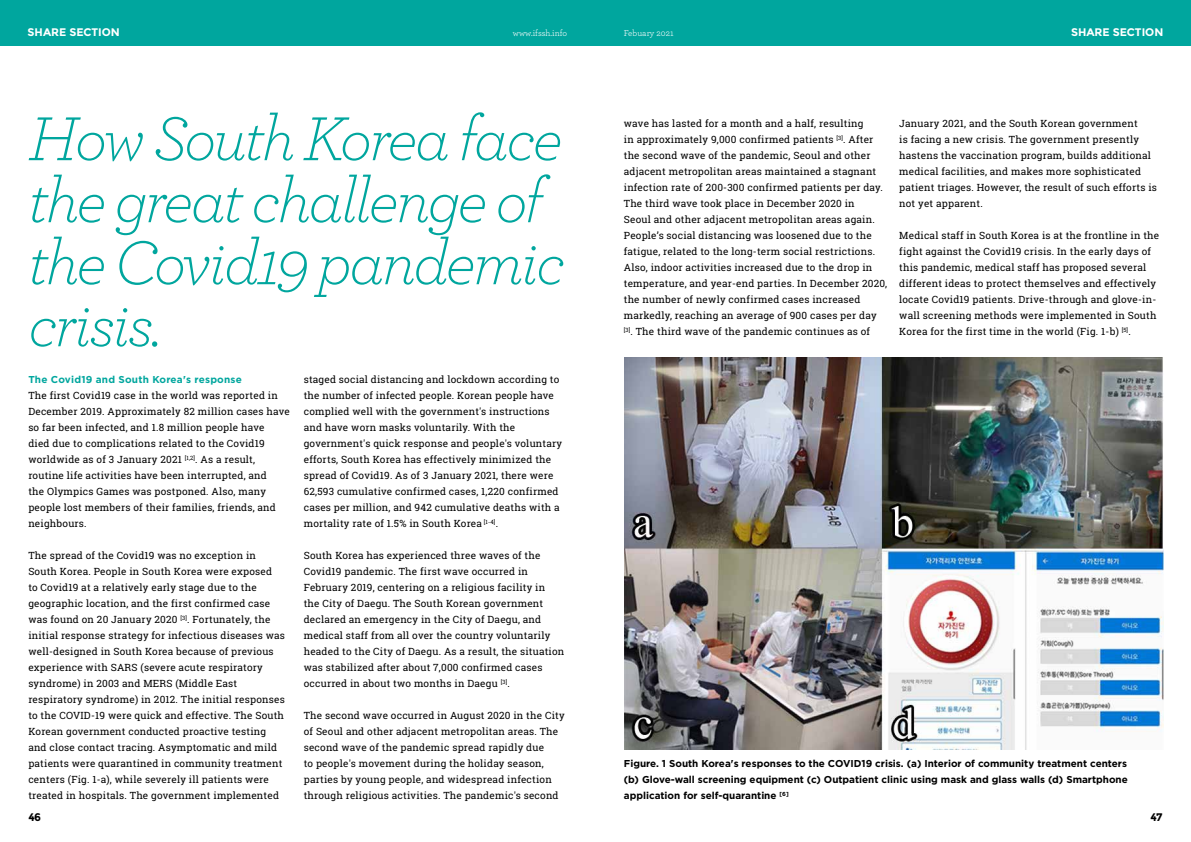
<style>
.page{position:relative;width:1191px;height:842px;background:#fff}
.page>*{position:absolute;margin:0;border:0;box-sizing:border-box;transform-origin:0 0}
.t1{font:italic 300 65px/62px "Archer Pro";letter-spacing:-.04em;color:#00a69e}
.t2{font:700 11px "Montserrat";color:#fff}
.t3{font:700 11px "Montserrat";color:#000}
.t4{font:10px/16px "Roboto Slab";letter-spacing:.02em;color:#000}
.t5{font:700 10px/16px "Gotham";color:#000;text-align:justify}
.t6{font:700 10px "Gotham";letter-spacing:.02em;color:#00a69e}
.t7{font:9px "Archer Pro";color:#fff}
</style>
<div class="page">
<div style="left:595px;top:0;width:596px;height:45px;background:#00a69e"></div>
<img style="left:624px;top:357px;width:539px;height:392px">
<div style="left:0;top:0;width:595px;height:45px;background:#00a69e"></div>
<p class="t2" style="left:28px;top:26px;width:94px">SHARE SECTION</p>
<p class="t7" style="left:513px;top:26px;width:56px">www.ifssh.info</p>
<p class="t7" style="left:624px;top:26px;width:51px">Febuary 2021</p>
<p class="t2" style="left:1071px;top:26px;width:94px">SHARE SECTION</p>
<h1 class="t1" style="left:28px;top:104px;width:538px">How South Korea face the great challenge of the Covid19 pandemic crisis.</h1>
<p class="t6" style="left:28px;top:373px;width:215px">The Covid19 and South Korea's response</p>
<p class="t4" style="left:28px;top:387px;width:263px">The first Covid19 case in the world was reported in December 2019. Approximately 82 million cases have so far been infected, and 1.8 million people have<br>died due to complications related to the Covid19 worldwide as of 3 January 2021 <sup>[1,2]</sup>. As a result, routine life activities have been interrupted, and<br>the Olympics Games was postponed. Also, many people lost members of their families, friends, and neighbours.</p>
<p class="t4" style="left:28px;top:547px;width:258px">The spread of the Covid19 was no exception in South Korea. People in South Korea were exposed<br>to Covid19 at a relatively early stage due to the geographic location, and the first confirmed case was found on 20 January 2020 <sup>[3]</sup>. Fortunately, the initial response strategy for infectious diseases was well-designed in South Korea because of previous experience with SARS (severe acute respiratory syndrome) in 2003 and MERS (Middle East respiratory syndrome) in 2012. The initial responses to the COVID-19 were quick and effective. The South Korean government conducted proactive testing and close contact tracing. Asymptomatic and mild patients were quarantined in community treatment centers (Fig. 1-a), while severely ill patients were treated in hospitals. The government implemented</p>
<p class="t4" style="left:304px;top:371px;width:260px">staged social distancing and lockdown according to the number of infected people. Korean people have complied well with the government's instructions and have worn masks voluntarily. With the government's quick response and people's voluntary efforts, South Korea has effectively minimized the spread of Covid19. As of 3 January 2021, there were 62,593 cumulative confirmed cases, 1,220 confirmed cases per million, and 942 cumulative deaths with a mortality rate of 1.5% in South Korea <sup>[1-4]</sup>.</p>
<p class="t4" style="left:304px;top:547px;width:262px">South Korea has experienced three waves of the Covid19 pandemic. The first wave occurred in February 2019, centering on a religious facility in<br>the City of Daegu. The South Korean government declared an emergency in the City of Daegu, and medical staff from all over the country voluntarily headed to the City of Daegu. As a result, the situation was stabilized after about 7,000 confirmed cases occurred in about two months in Daegu <sup>[3]</sup>.</p>
<p class="t4" style="left:304px;top:707px;width:262px">The second wave occurred in August 2020 in the City of Seoul and other adjacent metropolitan areas. The second wave of the pandemic spread rapidly due<br>to people's movement during the holiday season, parties by young people, and widespread infection through religious activities. The pandemic's second</p>
<p class="t4" style="left:624px;top:115px;width:265px">wave has lasted for a month and a half, resulting<br>in approximately 9,000 confirmed patients <sup>[3]</sup>. After the second wave of the pandemic, Seoul and other adjacent metropolitan areas maintained a stagnant infection rate of 200-300 confirmed patients per day.<br>The third wave took place in December 2020 in<br>Seoul and other adjacent metropolitan areas again.<br>People’s social distancing was loosened due to the fatigue, related to the long-term social restrictions.<br>Also, indoor activities increased due to the drop in temperature, and year-end parties. In December 2020, the number of newly confirmed cases increased markedly, reaching an average of 900 cases per day <sup>[3]</sup>. The third wave of the pandemic continues as of</p>
<p class="t4" style="left:899px;top:115px;width:259px">January 2021, and the South Korean government<br>is facing a new crisis. The government presently hastens the vaccination program, builds additional medical facilities, and makes more sophisticated patient triages. However, the result of such efforts is not yet apparent.</p>
<p class="t4" style="left:899px;top:227px;width:261px">Medical staff in South Korea is at the frontline in the fight against the Covid19 crisis. In the early days of this pandemic, medical staff has proposed several different ideas to protect themselves and effectively locate Covid19 patients. Drive-through and glove-in&shy;wall screening methods were implemented in South Korea for the first time in the world (Fig. 1-b) <sup>[5]</sup>.</p>
<p class="t5" style="left:624px;top:756px;width:505px">Figure. 1 South Korea's responses to the COVID19 crisis. (a) Interior of community treatment centers (b) Glove-wall screening equipment (c) Outpatient clinic using mask and glass walls (d) Smartphone application for self-quarantine <sup>[6]</sup></p>
<p class="t3" style="left:28px;top:811px;width:14px">46</p>
<p class="t3" style="left:1150px;top:811px;width:14px">47</p>
</div>
